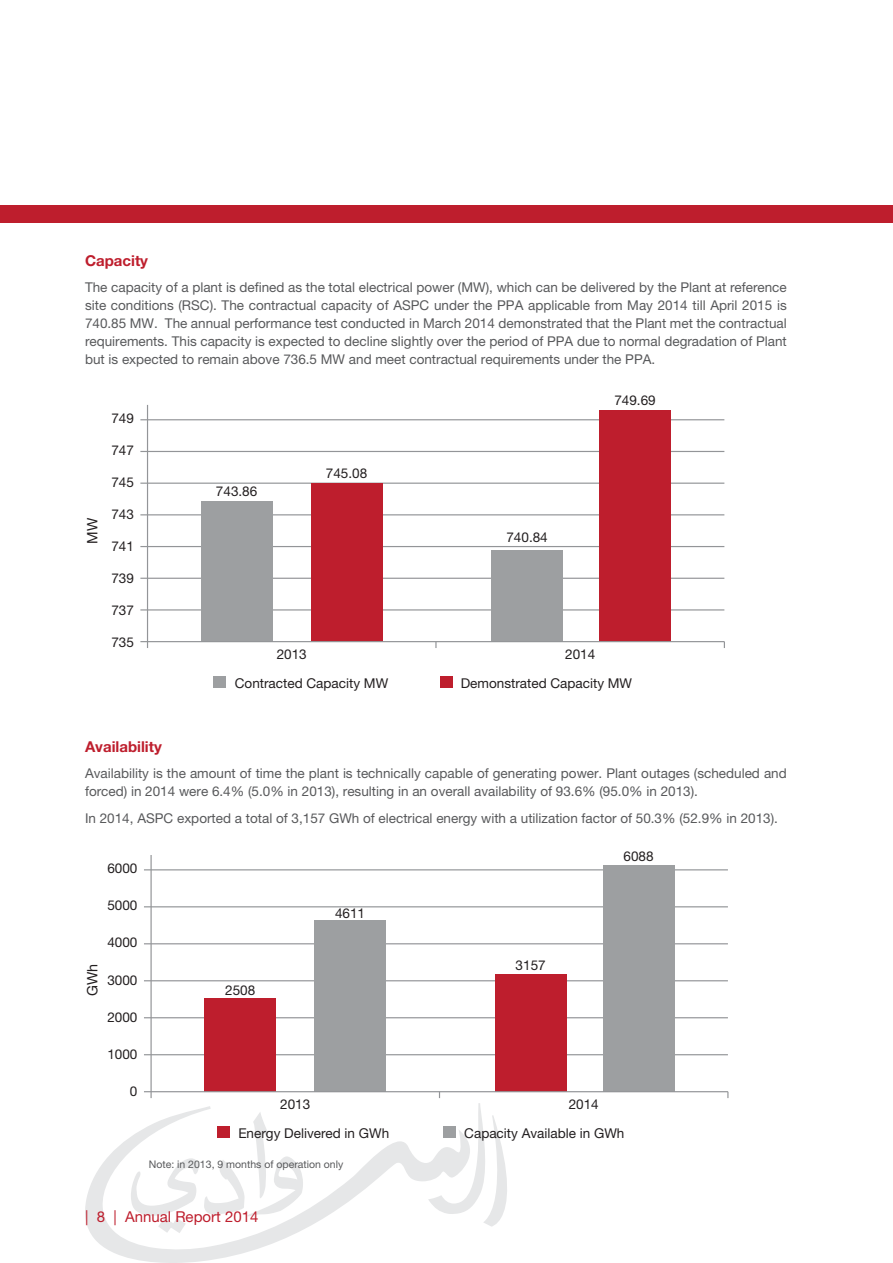
<style>
.page{position:relative;width:893px;height:1263px;background:#fff}
.page>*{position:absolute;margin:0;border:0;box-sizing:border-box;transform-origin:0 0}
.t1{font:700 15px "Helvetica Neue LT Pro";color:#be1e2d}
.t2{font:15px "Helvetica Neue LT Pro";color:#be1e2d}
.t3{font:14.4px "Helvetica Neue LT Pro";color:#231f20}
.t4{font:13.5px/18px "Helvetica Neue LT Pro";color:#58595b;text-align:justify}
.t5{font:13.5px "Helvetica Neue LT Pro";color:#231f20}
.t6{font:10.5px "Helvetica Neue LT Pro";color:#58595b}
</style>
<div class="page">
<svg style="left:85px;top:1106px;width:343px;height:157px"></svg>
<hr style="left:140px;top:609px;width:584px;height:1px;background:#939598">
<hr style="left:140px;top:578px;width:584px;height:1px;background:#939598">
<hr style="left:140px;top:546px;width:584px;height:1px;background:#939598">
<hr style="left:140px;top:514px;width:584px;height:1px;background:#939598">
<hr style="left:140px;top:483px;width:584px;height:1px;background:#939598">
<hr style="left:140px;top:451px;width:584px;height:1px;background:#939598">
<hr style="left:140px;top:419px;width:584px;height:1px;background:#939598">
<div style="left:201px;top:501px;width:71px;height:141px;background:#9d9fa1"></div>
<div style="left:311px;top:483px;width:71px;height:159px;background:#be1e2d"></div>
<div style="left:491px;top:550px;width:72px;height:92px;background:#9d9fa1"></div>
<div style="left:599px;top:410px;width:72px;height:232px;background:#be1e2d"></div>
<hr style="left:140px;top:641px;width:584px;height:1px;background:#939598">
<hr style="left:147px;top:405px;width:1px;height:243px;background:#939598">
<svg style="left:435px;top:642px;width:2px;height:6px"></svg>
<div style="left:213px;top:676px;width:13px;height:12px;background:#9d9fa1"></div>
<div style="left:440px;top:676px;width:13px;height:12px;background:#be1e2d"></div>
<hr style="left:144px;top:1054px;width:584px;height:1px;background:#939598">
<hr style="left:144px;top:1017px;width:584px;height:1px;background:#939598">
<hr style="left:144px;top:980px;width:584px;height:1px;background:#939598">
<hr style="left:144px;top:943px;width:584px;height:1px;background:#939598">
<hr style="left:144px;top:906px;width:584px;height:1px;background:#939598">
<hr style="left:144px;top:869px;width:584px;height:1px;background:#939598">
<div style="left:204px;top:999px;width:72px;height:93px;background:#be1e2d"></div>
<div style="left:314px;top:921px;width:72px;height:171px;background:#9d9fa1"></div>
<div style="left:495px;top:975px;width:71px;height:117px;background:#be1e2d"></div>
<div style="left:603px;top:865px;width:71px;height:227px;background:#9d9fa1"></div>
<hr style="left:144px;top:1091px;width:584px;height:1px;background:#939598">
<hr style="left:150px;top:855px;width:2px;height:243px;background:#939598">
<svg style="left:428px;top:1092px;width:84px;height:134px"></svg>
<div style="left:217px;top:1126px;width:13px;height:12px;background:#be1e2d"></div>
<div style="left:443px;top:1126px;width:13px;height:12px;background:#9d9fa1"></div>
<div style="left:0;top:205px;width:893px;height:18px;background:#be1e2d"></div>
<p class="t1" style="left:85px;top:255px;width:65px">Capacity</p>
<p class="t4" style="left:85px;top:280px;width:703px">The capacity of a plant is defined as the total electrical power (MW), which can be delivered by the Plant at reference site conditions (RSC). The contractual capacity of ASPC under the PPA applicable from May 2014 till April 2015 is 740.85 MW. The annual performance test conducted in March 2014 demonstrated that the Plant met the contractual requirements. This capacity is expected to decline slightly over the period of PPA due to normal degradation of Plant but is expected to remain above 736.5 MW and meet contractual requirements under the PPA.</p>
<p class="t3" style="left:87px;top:543px;width:27px;rotate:-90deg">MW</p>
<p class="t5" style="left:111px;top:413px;width:24px">749</p>
<p class="t5" style="left:111px;top:445px;width:24px">747</p>
<p class="t5" style="left:111px;top:477px;width:24px">745</p>
<p class="t5" style="left:111px;top:509px;width:24px">743</p>
<p class="t5" style="left:111px;top:541px;width:24px">741</p>
<p class="t5" style="left:111px;top:573px;width:24px">739</p>
<p class="t5" style="left:111px;top:605px;width:24px">737</p>
<p class="t5" style="left:111px;top:637px;width:24px">735</p>
<p class="t5" style="left:216px;top:487px;width:43px">743.86</p>
<p class="t5" style="left:326px;top:469px;width:43px">745.08</p>
<p class="t5" style="left:506px;top:532px;width:43px">740.84</p>
<p class="t5" style="left:614px;top:395px;width:43px">749.69</p>
<p class="t5" style="left:277px;top:649px;width:32px">2013</p>
<p class="t5" style="left:565px;top:649px;width:32px">2014</p>
<p class="t5" style="left:235px;top:678px;width:155px">Contracted Capacity MW</p>
<p class="t5" style="left:461px;top:678px;width:173px">Demonstrated Capacity MW</p>
<p class="t1" style="left:85px;top:741px;width:78px">Availability</p>
<p class="t4" style="left:85px;top:766px;width:703px">Availability is the amount of time the plant is technically capable of generating power. Plant outages (scheduled and forced) in 2014 were 6.4% (5.0% in 2013), resulting in an overall availability of 93.6% (95.0% in 2013).</p>
<p class="t4" style="left:85px;top:810px;width:694px">In 2014, ASPC exported a total of 3,157 GWh of electrical energy with a utilization factor of 50.3% (52.9% in 2013).</p>
<p class="t3" style="left:87px;top:996px;width:34px;rotate:-90deg">GWh</p>
<p class="t5" style="left:107px;top:863px;width:32px">6000</p>
<p class="t5" style="left:107px;top:900px;width:32px">5000</p>
<p class="t5" style="left:107px;top:938px;width:32px">4000</p>
<p class="t5" style="left:107px;top:975px;width:32px">3000</p>
<p class="t5" style="left:107px;top:1012px;width:32px">2000</p>
<p class="t5" style="left:107px;top:1049px;width:32px">1000</p>
<p class="t5" style="left:130px;top:1087px;width:9px">0</p>
<p class="t5" style="left:225px;top:985px;width:32px">2508</p>
<p class="t5" style="left:335px;top:908px;width:32px">4611</p>
<p class="t5" style="left:516px;top:960px;width:32px">3157</p>
<p class="t5" style="left:624px;top:851px;width:32px">6088</p>
<p class="t5" style="left:280px;top:1099px;width:32px">2013</p>
<p class="t5" style="left:569px;top:1099px;width:32px">2014</p>
<p class="t5" style="left:238px;top:1128px;width:152px">Energy Delivered in GWh</p>
<p class="t5" style="left:464px;top:1128px;width:162px">Capacity Available in GWh</p>
<p class="t6" style="left:149px;top:1160px;width:196px">Note: in 2013, 9 months of operation only</p>
<p class="t2" style="left:85px;top:1211px;width:175px">| 8 | Annual Report 2014</p>
</div>
